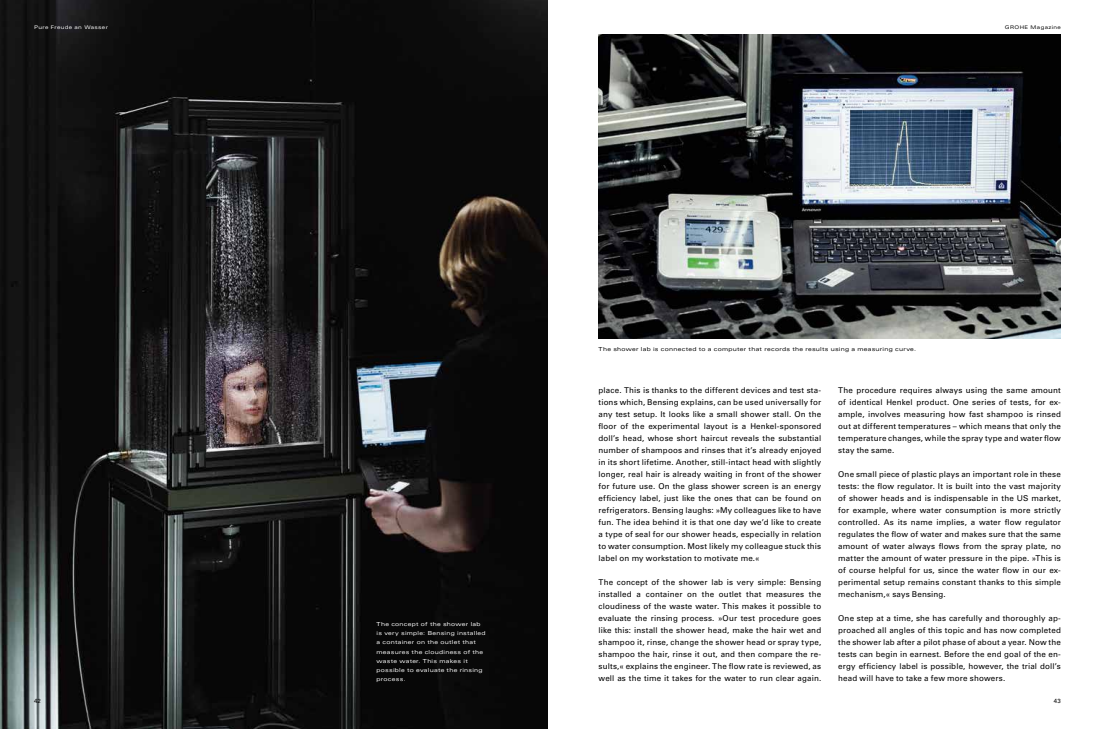
<style>
.page{position:relative;width:1095px;height:729px;background:#fff}
.page>*{position:absolute;margin:0;border:0;box-sizing:border-box;transform-origin:0 0}
.t1{font:8px/12px "Univers LT Std";letter-spacing:.015em;color:#000;text-align:justify}
.t2{font:6px "Univers LT Std";color:#000}
.t3{font:expanded 5.5px/9.1px "Univers LT Std";letter-spacing:.045em;color:#fff}
.t4{font:expanded 5.5px "Univers LT Std";letter-spacing:.045em;color:#000}
.t5{font:expanded 5px "Univers LT Std";letter-spacing:.075em;color:#fff}
.t6{font:expanded 5px "Univers LT Std";letter-spacing:.075em;color:#000}
</style>
<div class="page">
<img style="left:0;top:0;width:547px;height:729px">
<img style="left:598px;top:34px;width:462px;height:304px">
<p class="t5" style="left:34px;top:24px;width:75px">Pure Freude an Wasser</p>
<p class="t6" style="left:1004px;top:24px;width:58px">GROHE Magazine</p>
<p class="t2" style="left:34px;top:697px;width:8px">42</p>
<p class="t3" style="left:376px;top:619px;width:111px">The concept of the shower lab is very simple: Bensing installed a container on the outlet that measures the cloudiness of the waste water. This makes it possible to evaluate the rinsing process.</p>
<p class="t4" style="left:598px;top:345px;width:319px">The shower lab is connected to a computer that records the results using a measuring curve.</p>
<p class="t1" style="left:598px;top:384px;width:224px">place. This is thanks to the different devices and test sta&shy;tions which, Bensing explains, can be used universally for any test setup. It looks like a small shower stall. On the floor of the experimental layout is a Henkel-sponsored doll’s head, whose short haircut reveals the substantial number of shampoos and rinses that it’s already enjoyed in its short lifetime. Another, still-intact head with slightly longer, real hair is already waiting in front of the shower for future use. On the glass shower screen is an energy efficiency label, just like the ones that can be found on refrigerators. Bensing laughs: »My colleagues like to have fun. The idea behind it is that one day we’d like to create a type of seal for our shower heads, especially in relation to water consumption. Most likely my colleague stuck this label on my workstation to motivate me.«</p>
<p class="t1" style="left:598px;top:576px;width:224px">The concept of the shower lab is very simple: Bensing installed a container on the outlet that measures the cloudiness of the waste water. This makes it possible to evaluate the rinsing process. »Our test procedure goes like this: install the shower head, make the hair wet and shampoo it, rinse, change the shower head or spray type, shampoo the hair, rinse it out, and then compare the re&shy;sults,« explains the engineer. The flow rate is reviewed, as well as the time it takes for the water to run clear again.</p>
<p class="t1" style="left:838px;top:384px;width:224px">The procedure requires always using the same amount of identical Henkel product. One series of tests, for ex&shy;ample, involves measuring how fast shampoo is rinsed out at different temperatures – which means that only the temperature changes, while the spray type and water flow stay the same.</p>
<p class="t1" style="left:838px;top:468px;width:224px">One small piece of plastic plays an important role in these tests: the flow regulator. It is built into the vast majority of shower heads and is indispensable in the US market, for example, where water consumption is more strictly controlled. As its name implies, a water flow regulator regulates the flow of water and makes sure that the same amount of water always flows from the spray plate, no matter the amount of water pressure in the pipe. »This is of course helpful for us, since the water flow in our ex&shy;perimental setup remains constant thanks to this simple mechanism,« says Bensing.</p>
<p class="t1" style="left:838px;top:612px;width:224px">One step at a time, she has carefully and thoroughly ap&shy;proached all angles of this topic and has now completed the shower lab after a pilot phase of about a year. Now the tests can begin in earnest. Before the end goal of the en&shy;ergy efficiency label is possible, however, the trial doll’s head will have to take a few more showers.</p>
<p class="t2" style="left:1053px;top:697px;width:9px">43</p>
</div>
